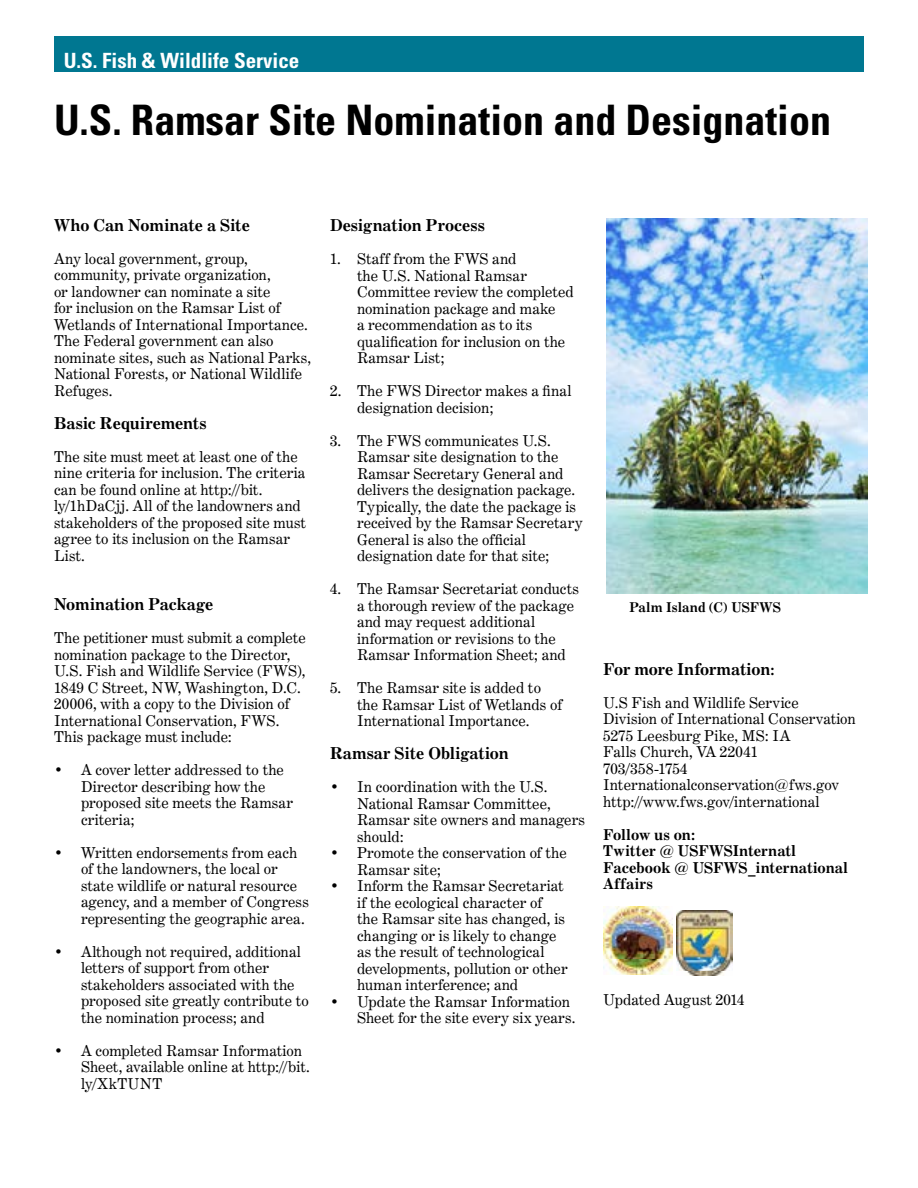
<style>
.page{position:relative;width:918px;height:1188px;background:#fff}
.page>*{position:absolute;margin:0;border:0;box-sizing:border-box;transform-origin:0 0}
.t1{font:700 condensed 42px "Univers";color:#000}
.t2{font:700 condensed 21px "Univers";color:#fff}
.t3{font:700 16.5px "Century Expanded BT";letter-spacing:-.005em;color:#000}
.t4{font:15px/16.5px "Century Expanded BT";letter-spacing:.01em;color:#000}
.t5{font:700 15px/16.5px "Century Expanded BT";color:#000}
.t6{font:700 13.5px "Century Expanded BT";letter-spacing:.005em;color:#000}
.s1{font-size:15px}
</style>
<div class="page">
<div style="left:54px;top:36px;width:810px;height:36px;background:#007791"></div>
<img style="left:606px;top:218px;width:262px;height:376px">
<img style="left:676px;top:910px;width:56px;height:66px">
<img style="left:604px;top:907px;width:69px;height:67px">
<h2 class="t2" style="left:64px;top:48px;width:237px">U.S. Fish &amp; Wildlife Service</h2>
<h1 class="t1" style="left:54px;top:95px;width:778px">U.S. Ramsar Site Nomination and Designation</h1>
<p class="t3" style="left:54px;top:215px;width:197px">Who Can Nominate a Site</p>
<p class="t4" style="left:54px;top:250px;width:259px">Any local government, group, community, private organization,<br>or landowner can nominate a site<br>for inclusion on the Ramsar List of<br>Wetlands of International Importance.<br>The Federal government can also nominate sites, such as National Parks,<br>National Forests, or National Wildlife<br>Refuges.</p>
<p class="t3" style="left:54px;top:413px;width:154px">Basic Requirements</p>
<p class="t4" style="left:54px;top:448px;width:253px">The site must meet at least one of the nine criteria for inclusion. The criteria can be found online at http://bit. ly/1hDaCjj. All of the landowners and stakeholders of the proposed site must agree to its inclusion on the Ramsar<br>List.</p>
<p class="t3" style="left:54px;top:594px;width:161px">Nomination Package</p>
<p class="t4" style="left:54px;top:630px;width:253px">The petitioner must submit a complete nomination package to the Director, U.S. Fish and Wildlife Service (FWS), 1849 C Street, NW, Washington, D.C.<br>20006, with a copy to the Division of International Conservation, FWS.<br>This package must include:</p>
<p class="t4" style="left:81px;top:762px;width:213px;text-indent:-27px">• A cover letter addressed to the<br>Director describing how the proposed site meets the Ramsar criteria;</p>
<p class="t4" style="left:81px;top:844px;width:229px;text-indent:-27px">• Written endorsements from each of the landowners, the local or state wildlife or natural resource agency, and a member of Congress representing the geographic area.</p>
<p class="t4" style="left:81px;top:943px;width:229px;text-indent:-27px">• Although not required, additional letters of support from other stakeholders associated with the proposed site greatly contribute to the nomination process; and</p>
<p class="t4" style="left:81px;top:1042px;width:230px;text-indent:-27px">• A completed Ramsar Information<br>Sheet, available online at http://bit. ly/XkTUNT</p>
<p class="t3" style="left:330px;top:215px;width:157px">Designation Process</p>
<p class="t4" style="left:357px;top:250px;width:218px;text-indent:-27px">1. Staff from the FWS and<br>the U.S. National Ramsar<br>Committee review the completed nomination package and make<br>a recommendation as to its qualification for inclusion on the<br>Ramsar List;</p>
<p class="t4" style="left:357px;top:382px;width:216px;text-indent:-27px">2. The FWS Director makes a final designation decision;</p>
<p class="t4" style="left:357px;top:432px;width:227px;text-indent:-27px">3. The FWS communicates U.S.<br>Ramsar site designation to the<br>Ramsar Secretary General and delivers the designation package.<br>Typically, the date the package is received by the Ramsar Secretary<br>General is also the official designation date for that site;</p>
<p class="t4" style="left:357px;top:580px;width:223px;text-indent:-27px">4. The Ramsar Secretariat conducts a thorough review of the package and may request additional information or revisions to the<br>Ramsar Information Sheet; and</p>
<p class="t4" style="left:357px;top:679px;width:207px;text-indent:-27px">5. The Ramsar site is added to the Ramsar List of Wetlands of<br>International Importance.</p>
<p class="t3" style="left:330px;top:743px;width:180px">Ramsar Site Obligation</p>
<p class="t4" style="left:357px;top:778px;width:230px;text-indent:-27px">• In coordination with the U.S.<br>National Ramsar Committee,<br>Ramsar site owners and managers should:</p>
<p class="t4" style="left:357px;top:844px;width:211px;text-indent:-27px">• Promote the conservation of the<br>Ramsar site;</p>
<p class="t4" style="left:357px;top:877px;width:212px;text-indent:-27px">• Inform the Ramsar Secretariat if the ecological character of<br>the Ramsar site has changed, is changing or is likely to change as the result of technological developments, pollution or other human interference; and</p>
<p class="t4" style="left:357px;top:993px;width:220px;text-indent:-27px">• Update the Ramsar Information<br>Sheet for the site every six years.</p>
<p class="t6" style="left:629px;top:599px;width:153px">Palm Island (C) USFWS</p>
<p class="t3" style="left:603px;top:658px;width:173px">For more Information<span class="s1">:</span></p>
<p class="t4" style="left:603px;top:694px;width:254px">U.S Fish and Wildlife Service<br>Division of International Conservation<br>5275 Leesburg Pike, MS: IA<br>Falls Church, VA 22041<br>703/358-1754<br>Internationalconservation@fws.gov http://www.fws.gov/international</p>
<p class="t5" style="left:603px;top:826px;width:247px">Follow us on:<br>Twitter @ USFWSInternatl<br>Facebook @ USFWS_international<br>Affairs</p>
<p class="t4" style="left:603px;top:991px;width:143px">Updated August 2014</p>
</div>
